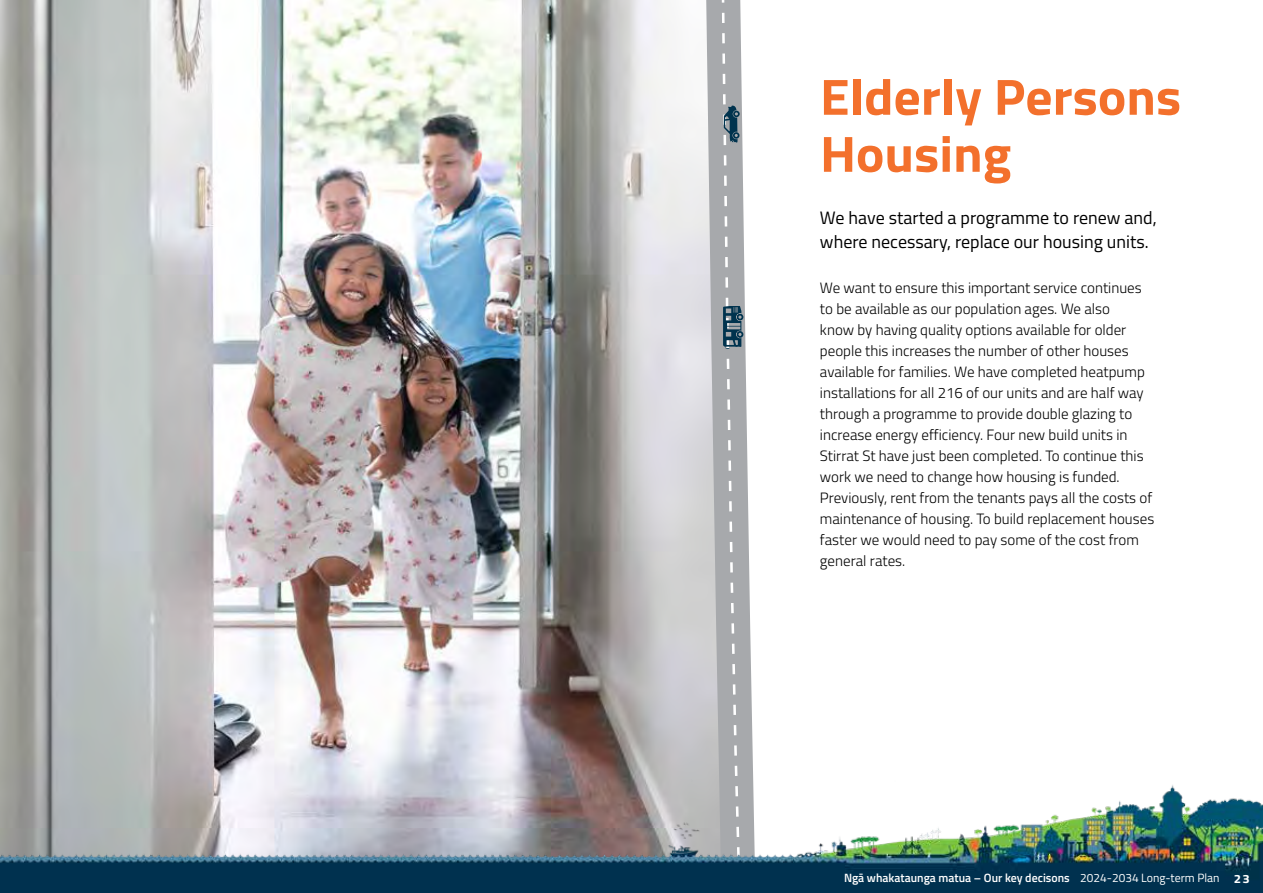
<style>
.page{position:relative;width:1263px;height:893px;background:#fff}
.page>*{position:absolute;margin:0;border:0;box-sizing:border-box;transform-origin:0 0}
.t1{font:700 51px/57px "Titillium";color:#f3702c;scale:1.05 1}
.t2{font:18px/24px "Titillium";color:#000}
.t3{font:300 15px/21px "Titillium";color:#000}
.t4{font:600 12px "Titillium";color:#fff}
.s1{font-weight:400}
.s2{font-weight:700}
</style>
<div class="page">
<img style="left:0;top:0;width:682px;height:778px">
<svg style="left:682px;top:0;width:72px;height:778px"></svg>
<svg style="left:0;top:0;width:8px;height:455px;background:#b0b1ab"></svg>
<svg style="left:715px;top:0;width:35px;height:778px;background:#afb2b5"></svg>
<img style="left:0;top:778px;width:1263px;height:115px">
<h1 class="t1" style="left:820px;top:66px;width:345px">Elderly Persons<br>Housing</h1>
<p class="t2" style="left:820px;top:204px;width:338px">We have started a programme to renew and, where necessary, replace our housing units.</p>
<p class="t3" style="left:820px;top:277px;width:336px">We want to ensure this important service continues to be available as our population ages. We also<br>know by having quality options available for older people this increases the number of other houses available for families. We have completed heatpump installations for all 216 of our units and are half way through a programme to provide double glazing to increase energy efficiency. Four new build units in Stirrat St have just been completed. To continue this work we need to change how housing is funded.<br>Previously, rent from the tenants pays all the costs of maintenance of housing. To build replacement houses faster we would need to pay some of the cost from general rates.</p>
<p class="t4" style="left:844px;top:868px;width:407px">Ngā whakataunga matua – Our key decisons <span class="s1">2024-2034 Long-term Plan</span> <span class="s2">23</span></p>
</div>
